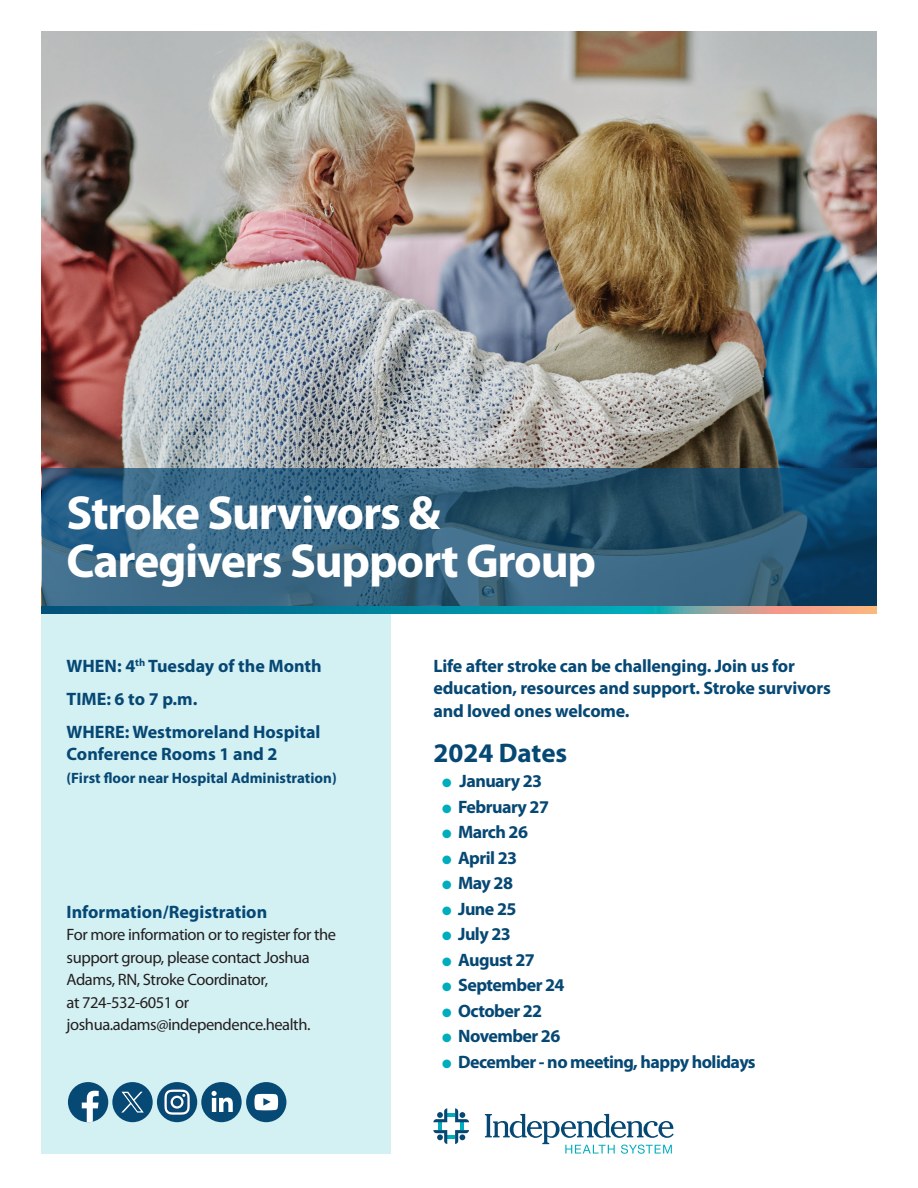
<style>
.page{position:relative;width:918px;height:1188px;background:#fff}
.page>*{position:absolute;margin:0;border:0;box-sizing:border-box;transform-origin:0 0}
.t1{font:700 48px/48px "Myriad Pro";letter-spacing:-.025em;color:#fff}
.t2{font:700 27px "Myriad Pro";color:#064874}
.t3{font:700 18px/33px "Myriad Pro";letter-spacing:-.01em;color:#064874}
.t4{font:700 18px "Myriad Pro";letter-spacing:-.03em;color:#064874}
.t5{font:16.5px/22.5px "Myriad Pro";letter-spacing:-.025em;color:#231f20}
.t6{font:700 15px "Myriad Pro";color:#064874}
.s1{color:#00adbc}
</style>
<div class="page">
<div style="left:42px;top:613px;width:349px;height:541px;background:#d3f0f3"></div>
<img style="left:42px;top:32px;width:834px;height:436px">
<svg style="left:42px;top:468px;width:834px;height:139px;background:#2f5e7b"></svg>
<svg style="left:42px;top:607px;width:834px;height:6px;background:#338998"></svg>
<svg style="left:68px;top:1082px;width:40px;height:40px"></svg>
<div style="left:157px;top:1082px;width:40px;height:40px;background:#074975;border-radius:50%"></div>
<svg style="left:164px;top:1089px;width:26px;height:26px"></svg>
<div style="left:201px;top:1082px;width:41px;height:40px;background:#074975;border-radius:50%"></div>
<svg style="left:212px;top:1091px;width:21px;height:21px"></svg>
<div style="left:246px;top:1082px;width:40px;height:40px;background:#074975;border-radius:50%"></div>
<svg style="left:254px;top:1094px;width:24px;height:17px"></svg>
<div style="left:112px;top:1082px;width:41px;height:40px;background:#074975;border-radius:50%"></div>
<svg style="left:121px;top:1092px;width:23px;height:21px"></svg>
<svg style="left:485px;top:1114px;width:189px;height:40px"></svg>
<svg style="left:433px;top:1108px;width:36px;height:36px"></svg>
<h1 class="t1" style="left:67px;top:489px;width:531px">Stroke Survivors &amp;<br>Caregivers Support Group</h1>
<p class="t3" style="left:67px;top:649px;width:257px">WHEN: 4<sup>th</sup> Tuesday of the Month<br>TIME: 6 to 7 p.m.<br>WHERE: Westmoreland Hospital</p>
<p class="t3" style="left:67px;top:738px;width:212px">Conference Rooms 1 and 2</p>
<p class="t6" style="left:67px;top:769px;width:272px">(First floor near Hospital Administration)</p>
<p class="t3" style="left:67px;top:895px;width:202px">Information/Registration</p>
<p class="t5" style="left:67px;top:924px;width:271px">For more information or to register for the support group, please contact Joshua Adams, RN, Stroke Coordinator,<br>at 724-532-6051 or joshua.adams@independence.health.</p>
<p class="t3" style="left:433px;top:654px;width:399px;line-height:22.5px">Life after stroke can be challenging. Join us for education, resources and support. Stroke survivors and loved ones welcome.</p>
<h2 class="t2" style="left:433px;top:737px;width:135px">2024 Dates</h2>
<p class="t4" style="left:442px;top:771px;width:101px"><span class="s1">●</span> January 23</p>
<p class="t4" style="left:442px;top:796px;width:108px"><span class="s1">●</span> February 27</p>
<p class="t3" style="left:442px;top:816px;width:87px"><span class="s1">●</span> March 26</p>
<p class="t3" style="left:442px;top:841px;width:76px"><span class="s1">●</span> April 23</p>
<p class="t3" style="left:442px;top:867px;width:72px"><span class="s1">●</span> May 28</p>
<p class="t3" style="left:442px;top:892px;width:76px"><span class="s1">●</span> June 25</p>
<p class="t3" style="left:442px;top:918px;width:70px"><span class="s1">●</span> July 23</p>
<p class="t4" style="left:442px;top:949px;width:94px"><span class="s1">●</span> August 27</p>
<p class="t4" style="left:442px;top:975px;width:124px"><span class="s1">●</span> September 24</p>
<p class="t4" style="left:442px;top:1000px;width:101px"><span class="s1">●</span> October 22</p>
<p class="t4" style="left:442px;top:1026px;width:120px"><span class="s1">●</span> November 26</p>
<p class="t4" style="left:442px;top:1051px;width:315px"><span class="s1">●</span> December - no meeting, happy holidays</p>
</div>
